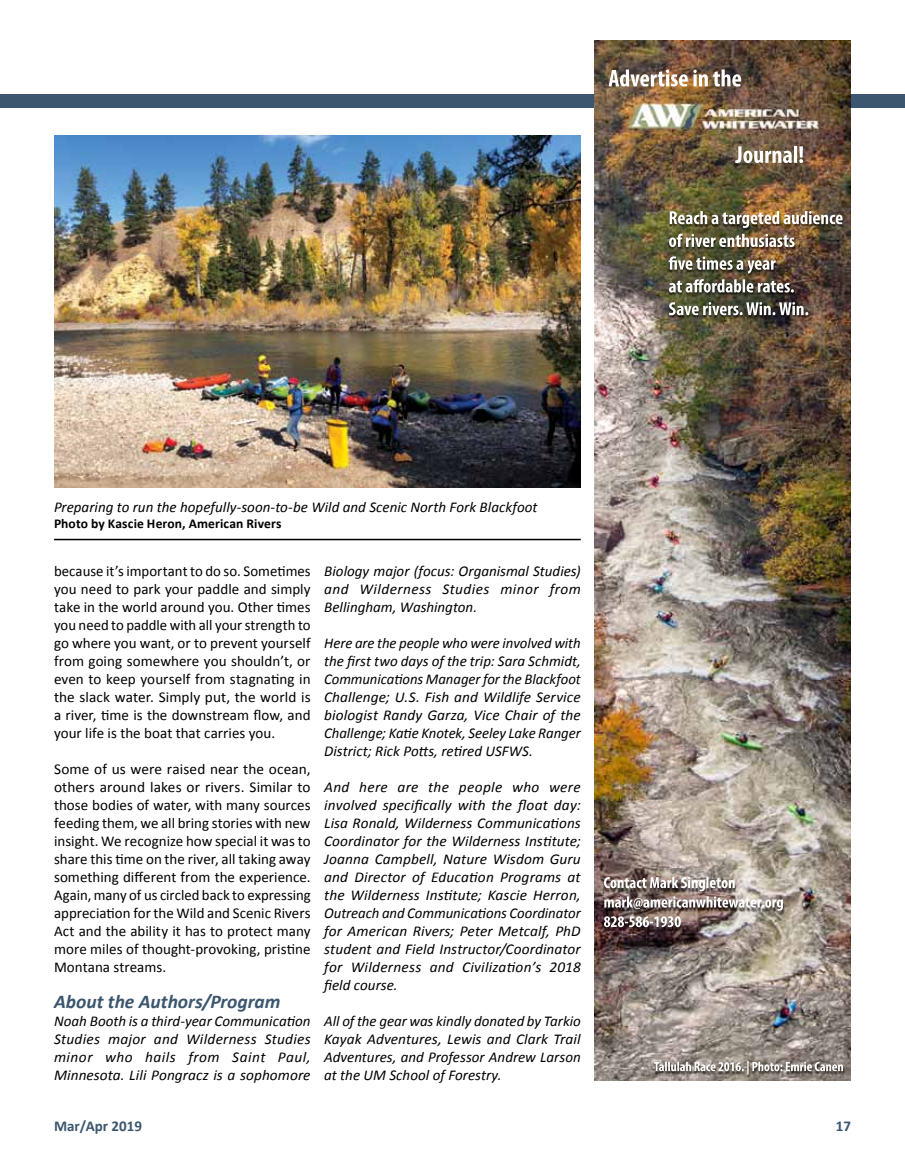
<style>
.page{position:relative;width:905px;height:1175px;background:#fff}
.page>*{position:absolute;margin:0;border:0;box-sizing:border-box;transform-origin:0 0}
.t1{font:italic 700 19.5px "Calibri";color:#3b566e}
.t2{font:italic 15px/18px "Calibri";letter-spacing:.005em;color:#000;text-align:justify}
.t3{font:15px/18px "Calibri";letter-spacing:.005em;color:#000;text-align:justify}
.t4{font:700 15px "Calibri";color:#3b566e}
.t5{font:700 13.5px "Calibri";letter-spacing:.01em;color:#000}
</style>
<div class="page">
<div style="left:0;top:94px;width:904px;height:14px;background:#3b566e"></div>
<img style="left:54px;top:135px;width:526px;height:352px">
<hr style="left:54px;top:539px;width:526px;height:1px;background:#000">
<img style="left:594px;top:40px;width:256px;height:1040px">
<img style="left:654px;top:1061px;width:86px;height:10px">
<img style="left:608px;top:70px;width:133px;height:17px">
<img style="left:735px;top:146px;width:68px;height:17px">
<img style="left:669px;top:211px;width:88px;height:17px">
<img style="left:604px;top:876px;width:91px;height:12px">
<p class="t2" style="left:54px;top:497px;width:485px">Preparing to run the hopefully-soon-to-be Wild and Scenic North Fork Blackfoot</p>
<p class="t5" style="left:54px;top:515px;width:229px">photo by Kascie heron, American rivers</p>
<p class="t3" style="left:54px;top:562px;width:258px">because it’s important to do so. Sometimes you need to park your paddle and simply take in the world around you. Other times you need to paddle with all your strength to go where you want, or to prevent yourself from going somewhere you shouldn’t, or even to keep yourself from stagnating in the slack water. Simply put, the world is a river, time is the downstream flow, and your life is the boat that carries you.</p>
<p class="t3" style="left:54px;top:760px;width:258px">Some of us were raised near the ocean, others around lakes or rivers. Similar to those bodies of water, with many sources feeding them, we all bring stories with new insight. We recognize how special it was to share this time on the river, all taking away something different from the experience.<br>Again, many of us circled back to expressing appreciation for the Wild and Scenic Rivers act and the ability it has to protect many more miles of thought-provoking, pristine Montana streams.</p>
<h1 class="t1" style="left:54px;top:989px;width:228px">About the Authors/Program</h1>
<p class="t2" style="left:54px;top:1012px;width:258px">Noah Booth is a third-year Communication Studies major and Wilderness Studies minor who hails from Saint Paul, Minnesota. Lili Pongracz is a sophomore</p>
<p class="t2" style="left:324px;top:562px;width:258px">Biology major (focus: Organismal Studies) and Wilderness Studies minor from Bellingham, Washington.</p>
<p class="t2" style="left:324px;top:634px;width:258px">Here are the people who were involved with the first two days of the trip: Sara Schmidt, Communications Manager for the Blackfoot Challenge; U.S. Fish and Wildlife Service biologist Randy Garza, Vice Chair of the Challenge; Katie Knotek, Seeley Lake Ranger District; Rick Potts, retired USFWS.</p>
<p class="t2" style="left:324px;top:778px;width:258px">And here are the people who were involved specifically with the float day:<br>Lisa Ronald, Wilderness Communications Coordinator for the Wilderness Institute; Joanna Campbell, Nature Wisdom Guru and Director of Education Programs at the Wilderness Institute; Kascie Herron, Outreach and Communications Coordinator for American Rivers; Peter Metcalf, PhD student and Field Instructor/Coordinator for Wilderness and Civilization’s 2018 field course.</p>
<p class="t2" style="left:324px;top:1012px;width:258px">All of the gear was kindly donated by Tarkio Kayak Adventures, Lewis and Clark Trail Adventures, and Professor Andrew Larson at the UM School of Forestry.</p>
<p class="t4" style="left:54px;top:1116px;width:89px">Mar/apr 2019</p>
<p class="t4" style="left:835px;top:1116px;width:17px">17</p>
</div>
